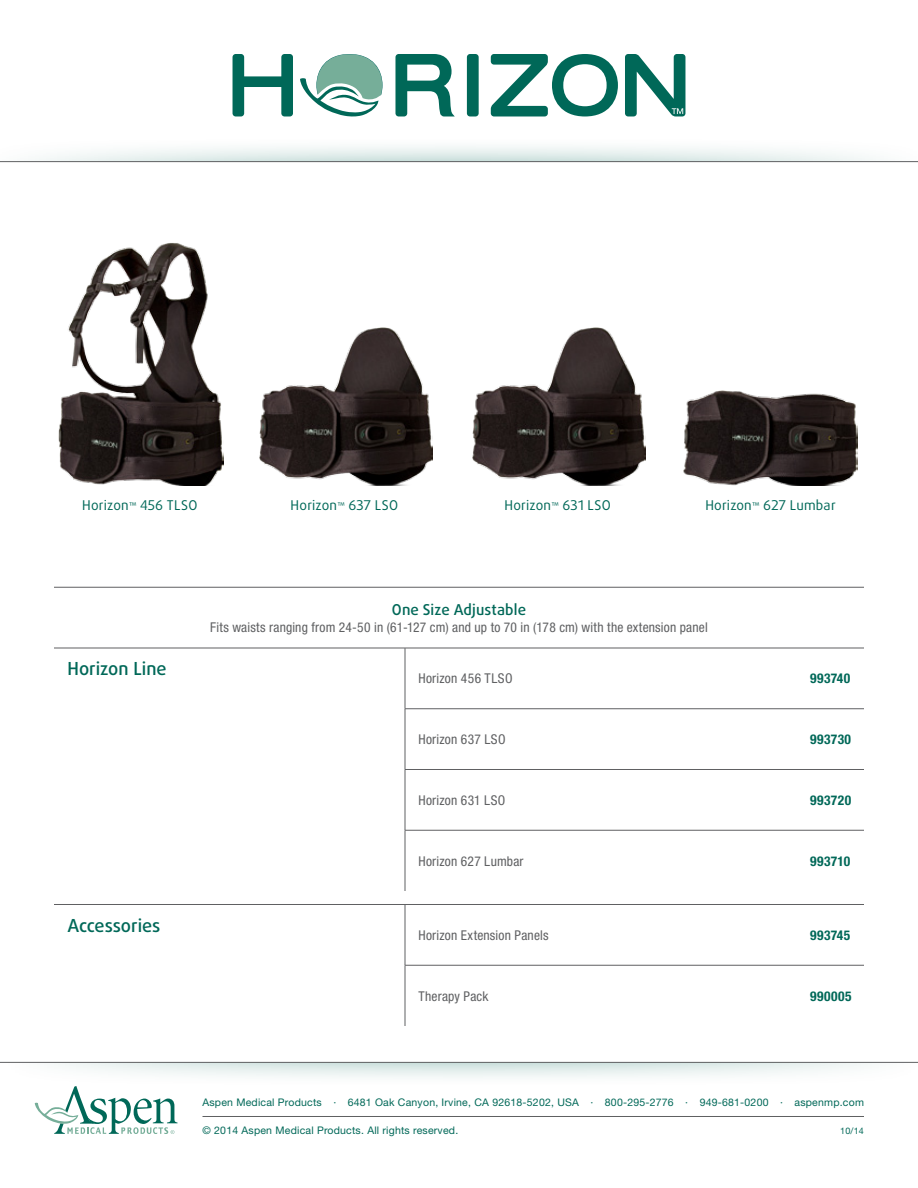
<style>
.page{position:relative;width:918px;height:1188px;background:#fff}
.page>*{position:absolute;margin:0;border:0;box-sizing:border-box;transform-origin:0 0}
.t1{font:500 18px "Daxline Pro";color:#006858}
.t2{font:500 15px "Daxline Pro";letter-spacing:.01em;color:#006858}
.t3{font:condensed 13.5px "Helvetica Neue LT Std";letter-spacing:.015em;color:#5f6062}
.t4{font:13.5px "Daxline Pro";letter-spacing:.015em;color:#006858}
.t5{font:700 condensed 13.5px "Helvetica Neue LT Std";letter-spacing:.035em;color:#006858}
.t6{font:10.5px "Helvetica Neue LT Std";letter-spacing:.02em;color:#006858}
.t7{font:9px "Helvetica Neue LT Std";color:#006858}
.s1{font-size:7.8px}
</style>
<div class="page">
<hr style="left:54px;top:587px;width:351px;height:1px;background:#5f6062">
<hr style="left:405px;top:587px;width:405px;height:1px;background:#5f6062">
<hr style="left:810px;top:587px;width:54px;height:1px;background:#5f6062">
<hr style="left:54px;top:648px;width:351px;height:1px;background:#5f6062">
<hr style="left:405px;top:648px;width:1px;height:61px;background:#5f6062">
<hr style="left:405px;top:648px;width:405px;height:1px;background:#5f6062">
<hr style="left:810px;top:648px;width:54px;height:1px;background:#5f6062">
<hr style="left:405px;top:709px;width:1px;height:60px;background:#5f6062">
<hr style="left:405px;top:708px;width:405px;height:1px;background:#5f6062">
<hr style="left:810px;top:708px;width:54px;height:1px;background:#5f6062">
<hr style="left:405px;top:770px;width:1px;height:60px;background:#5f6062">
<hr style="left:405px;top:769px;width:405px;height:1px;background:#5f6062">
<hr style="left:810px;top:769px;width:54px;height:1px;background:#5f6062">
<hr style="left:405px;top:830px;width:1px;height:61px;background:#5f6062">
<hr style="left:405px;top:830px;width:405px;height:1px;background:#5f6062">
<hr style="left:810px;top:830px;width:54px;height:1px;background:#5f6062">
<hr style="left:54px;top:904px;width:351px;height:1px;background:#5f6062">
<hr style="left:405px;top:905px;width:1px;height:60px;background:#5f6062">
<hr style="left:405px;top:904px;width:405px;height:1px;background:#5f6062">
<hr style="left:810px;top:904px;width:54px;height:1px;background:#5f6062">
<hr style="left:405px;top:965px;width:1px;height:61px;background:#5f6062">
<hr style="left:405px;top:965px;width:405px;height:1px;background:#5f6062">
<hr style="left:810px;top:965px;width:54px;height:1px;background:#5f6062">
<hr style="left:202px;top:1116px;width:662px;height:1px;background:#5f6062">
<svg style="left:35px;top:1089px;width:143px;height:45px"></svg>
<svg style="left:35px;top:146px;width:841px;height:15px;fill:#ecf3f2"></svg>
<hr style="left:0;top:161px;width:918px;height:1px;background:#5f6062">
<svg style="left:54px;top:1063px;width:818px;height:26px;fill:#f6f9f9"></svg>
<hr style="left:0;top:1062px;width:918px;height:1px;background:#5f6062">
<img style="left:58px;top:243px;width:165px;height:243px">
<img style="left:259px;top:328px;width:174px;height:158px">
<img style="left:472px;top:328px;width:174px;height:158px">
<img style="left:684px;top:391px;width:173px;height:95px">
<svg style="left:300px;top:54px;width:83px;height:63px"></svg>
<svg style="left:233px;top:54px;width:60px;height:62px"></svg>
<svg style="left:395px;top:54px;width:60px;height:62px"></svg>
<div style="left:467px;top:54px;width:12px;height:62px;background:#006858;border-radius:3px"></div>
<svg style="left:491px;top:54px;width:127px;height:62px"></svg>
<svg style="left:625px;top:54px;width:60px;height:62px"></svg>
<p class="t4" style="left:82px;top:496px;width:117px">Horizon<span class="s1">™</span> 456 TLSO</p>
<p class="t4" style="left:291px;top:496px;width:109px">Horizon<span class="s1">™</span> 637 LSO</p>
<p class="t4" style="left:505px;top:496px;width:108px">Horizon<span class="s1">™</span> 631 LSO</p>
<p class="t4" style="left:705px;top:496px;width:132px">Horizon<span class="s1">™</span> 627 Lumbar</p>
<h1 class="t1" style="left:68px;top:657px;width:101px">Horizon Line</h1>
<h1 class="t1" style="left:68px;top:914px;width:94px">Accessories</h1>
<p class="t2" style="left:392px;top:600px;width:136px">One Size Adjustable</p>
<p class="t3" style="left:210px;top:619px;width:499px">Fits waists ranging from 24-50 in (61-127 cm) and up to 70 in (178 cm) with the extension panel</p>
<p class="t3" style="left:418px;top:671px;width:96px">Horizon 456 TLSO</p>
<p class="t5" style="left:810px;top:670px;width:42px">993740</p>
<p class="t3" style="left:418px;top:731px;width:89px">Horizon 637 LSO</p>
<p class="t5" style="left:810px;top:731px;width:43px">993730</p>
<p class="t3" style="left:418px;top:792px;width:88px">Horizon 631 LSO</p>
<p class="t5" style="left:810px;top:792px;width:43px">993720</p>
<p class="t3" style="left:418px;top:853px;width:107px">Horizon 627 Lumbar</p>
<p class="t5" style="left:810px;top:853px;width:42px">993710</p>
<p class="t3" style="left:418px;top:927px;width:132px">Horizon Extension Panels</p>
<p class="t5" style="left:810px;top:927px;width:42px">993745</p>
<p class="t3" style="left:418px;top:988px;width:71px">Therapy Pack</p>
<p class="t5" style="left:810px;top:988px;width:43px">990005</p>
<p class="t6" style="left:202px;top:1096px;width:663px">Aspen Medical Products ∙ 6481 Oak Canyon, Irvine, CA 92618-5202, USA ∙ 800-295-2776 ∙ 949-681-0200 ∙ aspenmp.com</p>
<p class="t6" style="left:202px;top:1124px;width:257px">© 2014 Aspen Medical Products. All rights reserved.</p>
<p class="t7" style="left:840px;top:1125px;width:25px">10/14</p>
</div>
